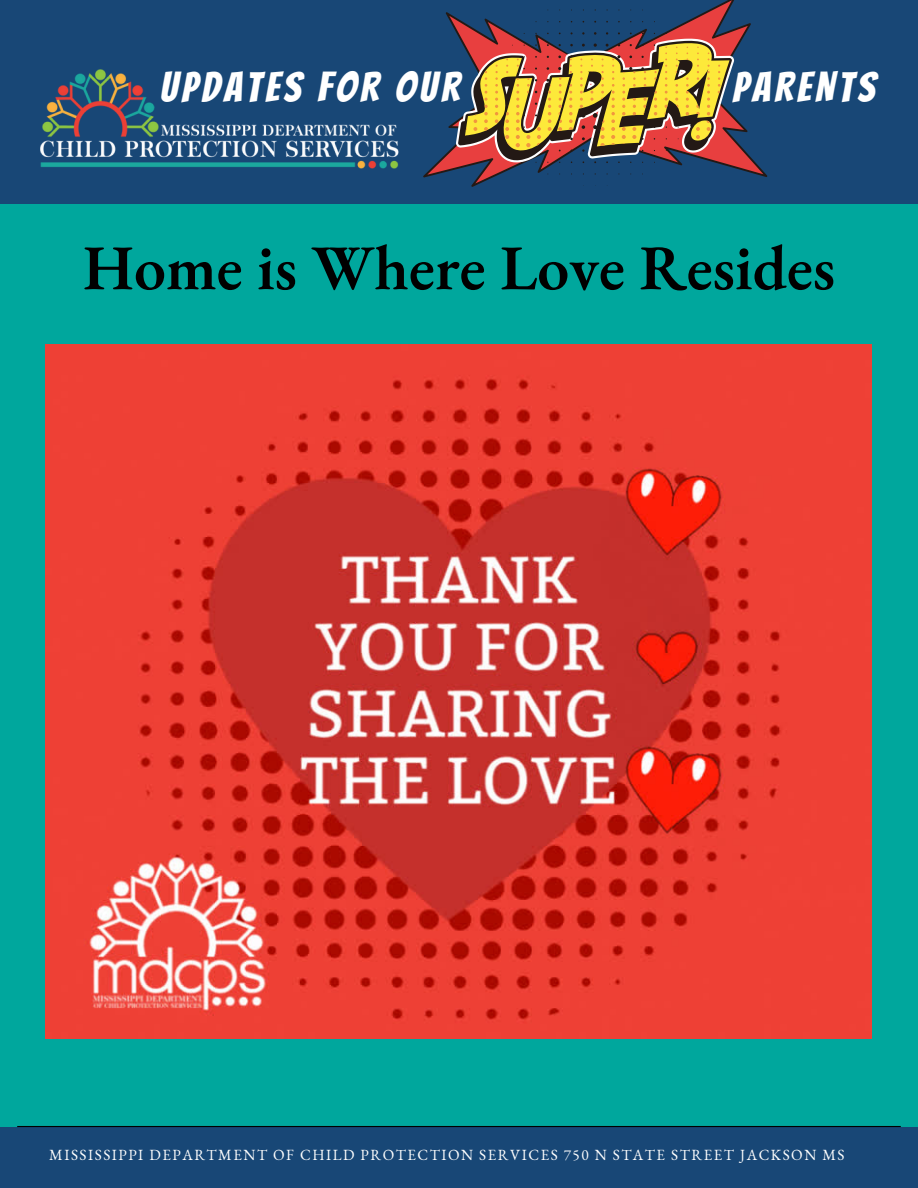
<style>
.page{position:relative;width:918px;height:1188px;background:#00a79d}
.page>*{position:absolute;margin:0;border:0;box-sizing:border-box;transform-origin:0 0}
.t1{font:600 63.75px "EB Garamond";color:#000}
.t2{font:41.4px "Bangers";letter-spacing:.1em;color:#fff}
.t3{font:15.15px "EB Garamond";letter-spacing:.1em;color:#fff}
</style>
<div class="page">
<div style="left:0;top:0;width:918px;height:203px;background:#184776"></div>
<div style="left:0;top:1127px;width:918px;height:61px;background:#184776"></div>
<hr style="left:17px;top:1126px;width:884px;height:1px;background:#000">
<svg style="left:427px;top:12px;width:340px;height:175px"></svg>
<svg style="left:456px;top:0;width:278px;height:186px"></svg>
<img style="left:40px;top:69px;width:387px;height:109px">
<img style="left:46px;top:345px;width:826px;height:694px">
<p class="t2" style="left:160px;top:65px;width:301px">UPDATES FOR OUR</p>
<p class="t2" style="left:732px;top:65px;width:144px">PARENTS</p>
<h3 class="t1" style="left:83px;top:225px;width:754px">Home is Where Love Resides</h3>
<p class="t3" style="left:49px;top:1145px;width:797px">MISSISSIPPI DEPARTMENT OF CHILD PROTECTION SERVICES 750 N STATE STREET JACKSON MS</p>
</div>
